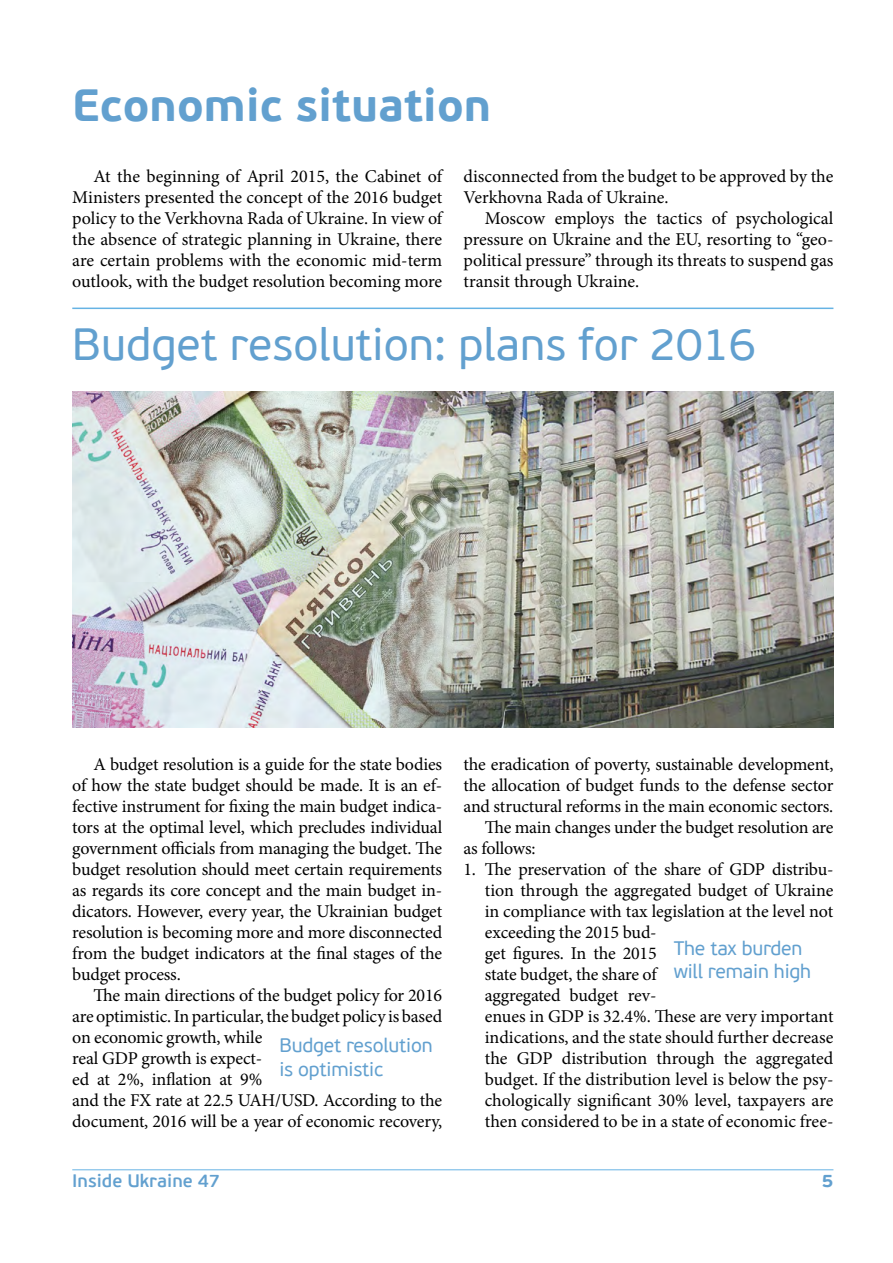
<style>
.page{position:relative;width:893px;height:1263px;background:#fff}
.page>*{position:absolute;margin:0;border:0;box-sizing:border-box;transform-origin:0 0}
.Zagolovok_1{font:45px "PF Beau Sans Pro";color:#62a0cf}
.Headline{font:700 45px "PF Beau Sans Pro";color:#62a0cf}
.Vrez{font:19.5px/23.4px "PF Beau Sans Pro";letter-spacing:-.01em;color:#62a0cf}
.Основный_текст{font:18px/21px "Minion Pro";letter-spacing:-.01em;color:#000;text-align:justify}
.t1{font:600 18px "PF Beau Sans Pro";color:#62a0cf}
.t2{font:700 18px "PF Beau Sans Pro";color:#62a0cf}
</style>
<div class="page">
<hr style="left:72px;top:1169px;width:761px;height:1px;background:#66b3e4">
<hr style="left:72px;top:308px;width:761px;height:1px;background:#66b3e4">
<img style="left:72px;top:392px;width:761px;height:336px">
<p class="Headline" style="left:72px;top:77px;width:420px">Economic situation</p>
<p class="Основный_текст" style="left:72px;top:165px;width:371px;text-indent:21px">At the beginning of April 2015, the Cabinet of Ministers presented the concept of the 2016 budget policy to the Verkhovna Rada of Ukraine. In view of the absence of strategic planning in Ukraine, there are certain problems with the economic mid-term outlook, with the budget resolution becoming more</p>
<p class="Основный_текст" style="left:463px;top:165px;width:371px">disconnected from the budget to be approved by the<br>Verkhovna Rada of Ukraine.</p>
<p class="Основный_текст" style="left:463px;top:207px;width:371px;text-indent:21px">Moscow employs the tactics of psychological pressure on Ukraine and the EU, resorting to “geo&shy;political pressure” through its threats to suspend gas transit through Ukraine.</p>
<p class="Zagolovok_1" style="left:72px;top:319px;width:685px">Budget resolution: plans for 2016</p>
<p class="Основный_текст" style="left:72px;top:753px;width:371px;text-indent:21px">A budget resolution is a guide for the state bodies of how the state budget should be made. It is an ef&shy;fective instrument for fixing the main budget indica&shy;tors at the optimal level, which precludes individual government officials from managing the budget. The budget resolution should meet certain requirements as regards its core concept and the main budget in&shy;dicators. However, every year, the Ukrainian budget resolution is becoming more and more disconnected from the budget indicators at the final stages of the budget process.</p>
<p class="Основный_текст" style="left:72px;top:984px;width:371px;text-align:left;text-indent:21px">The main directions of the budget policy for 2016 are optimistic. In particular, the budget policy is based on economic growth, while<br>real GDP growth is expect-<br>ed at 2%, inflation at 9%<br>and the FX rate at 22.5 UAH/USD. According to the document, 2016 will be a year of economic recovery,</p>
<p class="Vrez" style="left:279px;top:1034px;width:155px">Budget resolution is optimistic</p>
<p class="Основный_текст" style="left:463px;top:753px;width:371px">the eradication of poverty, sustainable development, the allocation of budget funds to the defense sector and structural reforms in the main economic sectors.</p>
<p class="Основный_текст" style="left:463px;top:816px;width:371px;text-indent:21px">The main changes under the budget resolution are as follows:</p>
<p class="Основный_текст" style="left:485px;top:858px;width:350px;text-align:left;text-indent:-21px">1. The preservation of the share of GDP distribu&shy;tion through the aggregated budget of Ukraine in compliance with tax legislation at the level not exceeding the 2015 bud-<br>get figures. In the 2015<br>state budget, the share of<br>aggregated budget rev-<br>enues in GDP is 32.4%. These are very important indications, and the state should further decrease the GDP distribution through the aggregated budget. If the distribution level is below the psy&shy;chologically significant 30% level, taxpayers are then considered to be in a state of economic free-</p>
<p class="Vrez" style="left:674px;top:936px;width:139px">The tax burden will remain high</p>
<p class="t1" style="left:72px;top:1170px;width:149px">Inside Ukraine 47</p>
<p class="t2" style="left:822px;top:1170px;width:13px">5</p>
</div>
